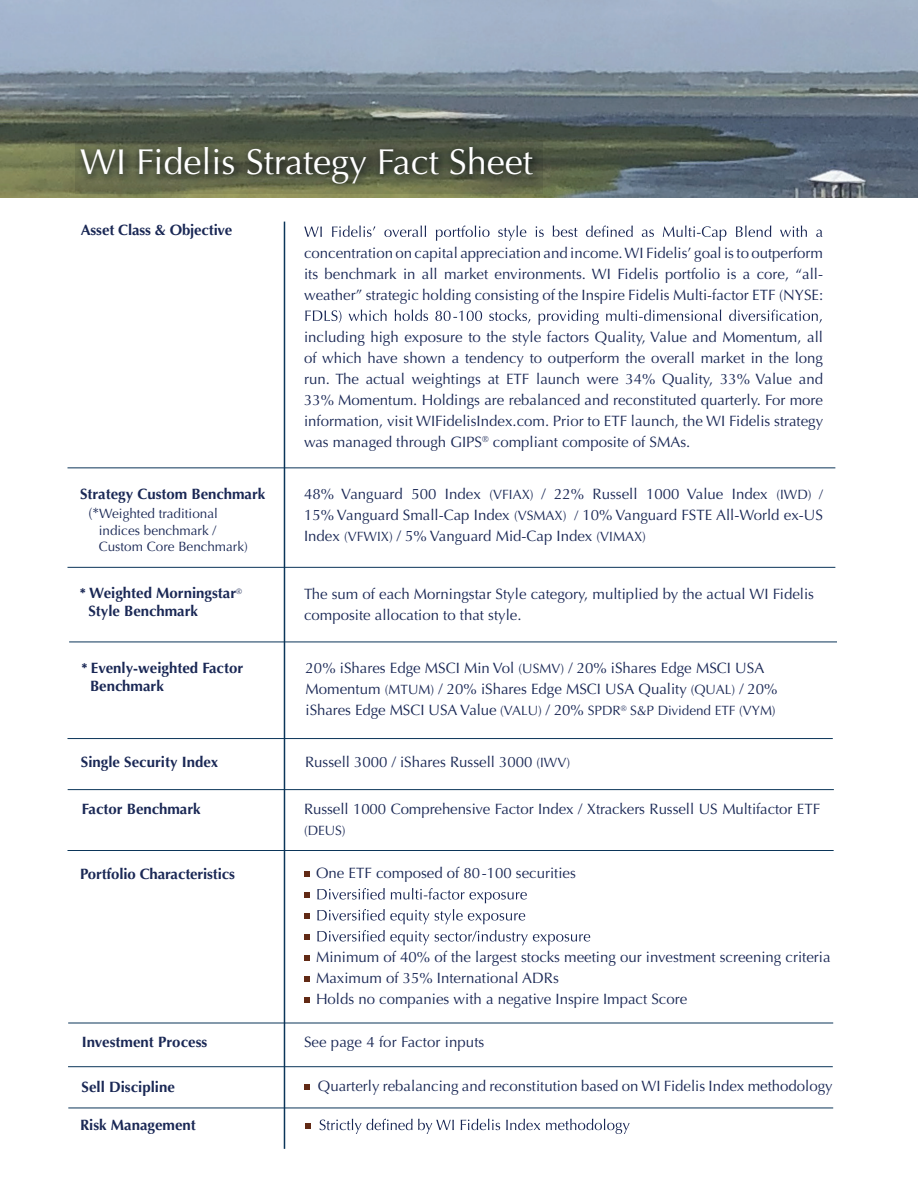
<style>
.page{position:relative;width:918px;height:1188px;background:#fff}
.page>*{position:absolute;margin:0;border:0;box-sizing:border-box;transform-origin:0 0}
.t1{font:36px "Optima";color:#fff}
.t2{font:15px/21px "Optima";color:#1a2855;text-align:justify}
.t3{font:700 15px/18px "Optima";color:#1a2855}
.t4{font:13.5px/16.5px "Optima";color:#1a2855}
.s1{font-size:15px}
.s2{font-weight:900;font-size:13.5px}
.s3{font-size:13.5px}
</style>
<div class="page">
<img style="left:0;top:0;width:918px;height:198px">
<svg style="left:75px;top:141px;width:467px;height:53px;background:#555b42"></svg>
<hr style="left:284px;top:222px;width:1px;height:927px;background:#0b3559">
<svg style="left:304px;top:226px;width:519px;height:15px"></svg>
<svg style="left:305px;top:310px;width:517px;height:15px"></svg>
<hr style="left:68px;top:467px;width:767px;height:1px;background:#0b3559">
<hr style="left:68px;top:850px;width:766px;height:1px;background:#0b3559">
<svg style="left:304px;top:871px;width:6px;height:6px"></svg>
<svg style="left:304px;top:892px;width:6px;height:6px"></svg>
<svg style="left:317px;top:888px;width:210px;height:15px"></svg>
<svg style="left:304px;top:913px;width:6px;height:6px"></svg>
<svg style="left:317px;top:909px;width:208px;height:15px"></svg>
<svg style="left:304px;top:934px;width:6px;height:6px"></svg>
<svg style="left:317px;top:930px;width:273px;height:15px"></svg>
<svg style="left:304px;top:955px;width:6px;height:6px"></svg>
<svg style="left:304px;top:976px;width:6px;height:6px"></svg>
<svg style="left:304px;top:997px;width:6px;height:6px"></svg>
<hr style="left:68px;top:1023px;width:765px;height:1px;background:#0b3559">
<hr style="left:68px;top:1108px;width:765px;height:1px;background:#0b3559">
<hr style="left:68px;top:789px;width:766px;height:1px;background:#0b3559">
<hr style="left:68px;top:1066px;width:765px;height:1px;background:#0b3559">
<svg style="left:304px;top:1084px;width:6px;height:6px"></svg>
<svg style="left:305px;top:1123px;width:6px;height:6px"></svg>
<svg style="left:319px;top:1119px;width:311px;height:15px"></svg>
<hr style="left:68px;top:738px;width:765px;height:1px;background:#0b3559">
<hr style="left:68px;top:567px;width:767px;height:1px;background:#0b3559">
<hr style="left:69px;top:642px;width:768px;height:1px;background:#0b3559">
<h1 class="t1" style="left:80px;top:141px;width:454px">WI Fidelis Strategy Fact Sheet</h1>
<p class="t3" style="left:81px;top:222px;width:153px">Asset Class &amp; Objective</p>
<p class="t3" style="left:80px;top:485px;width:187px">Strategy Custom Benchmark</p>
<p class="t4" style="left:99px;top:506px;width:151px;text-indent:-10px"><span class="s1">(*</span>Weighted traditional indices benchmark /<br>Custom Core Benchmark)</p>
<p class="t3" style="left:88px;top:584px;width:155px;text-indent:-8px"><span class="s2">*</span> Weighted Morningstar<sup>®<br></sup>Style Benchmark</p>
<p class="t2" style="left:304px;top:242px;width:521px">concentration on capital appreciation and income.WI Fidelis’ goal is to outperform its benchmark in all market environments. WI Fidelis portfolio is a core, “all&shy;weather” strategic holding consisting of the Inspire Fidelis Multi-factor ETF (NYSE:</p>
<p class="t2" style="left:304px;top:326px;width:521px">including high exposure to the style factors Quality, Value and Momentum, all of which have shown a tendency to outperform the overall market in the long run. The actual weightings at ETF launch were 34% Quality, 33% Value and 33% Momentum. Holdings are rebalanced and reconstituted quarterly. For more information, visit WIFidelisIndex.com. Prior to ETF launch, the WI Fidelis strategy was managed through GIPS<sup>®</sup> compliant composite of SMAs.</p>
<p class="t2" style="left:304px;top:484px;width:521px">48% Vanguard 500 Index <span class="s3">(VFIAX)</span> / 22% Russell 1000 Value Index <span class="s3">(IWD) / </span>15% Vanguard Small-Cap Index <span class="s3">(VSMAX) /</span> 10% Vanguard FSTE All-World ex-US Index <span class="s3">(VFWIX)</span> / 5% Vanguard Mid-Cap Index <span class="s3">(VIMAX)</span></p>
<p class="t2" style="left:304px;top:583px;width:512px">The sum of each Morningstar Style category, multiplied by the actual WI Fidelis composite allocation to that style.</p>
<p class="t3" style="left:90px;top:659px;width:155px;text-indent:-8px"><span class="s2">*</span> Evenly-weighted Factor<br>Benchmark</p>
<p class="t2" style="left:306px;top:658px;width:473px">20% iShares Edge MSCI Min Vol <span class="s3">(USMV)</span> / 20% iShares Edge MSCI USA<br>Momentum <span class="s3">(MTUM)</span> / 20% iShares Edge MSCI USA Quality <span class="s3">(QUAL)</span> / 20%</p>
<p class="t4" style="left:306px;top:702px;width:472px"><span class="s1">iShares Edge MSCI USA Value</span> (VALU) <span class="s1">/ 20%</span> SPDR<sup>®</sup> S&amp;P Dividend ETF (VYM)</p>
<p class="t3" style="left:81px;top:753px;width:139px">Single Security Index</p>
<p class="t2" style="left:305px;top:752px;width:267px">Russell 3000 / iShares Russell 3000 <span class="s3">(IWV)</span></p>
<p class="t3" style="left:82px;top:800px;width:120px">Factor Benchmark</p>
<p class="t2" style="left:304px;top:798px;width:518px">Russell 1000 Comprehensive Factor Index / Xtrackers Russell US Multifactor ETF</p>
<p class="t4" style="left:304px;top:822px;width:43px">(DEUS)</p>
<p class="t3" style="left:80px;top:865px;width:156px">Portfolio Characteristics</p>
<p class="t2" style="left:316px;top:863px;width:261px">One ETF composed of 80-100 securities</p>
<p class="t2" style="left:316px;top:947px;width:516px;text-align:left">Minimum of 40% of the largest stocks meeting our investment screening criteria<br>Maximum of 35% International ADRs<br>Holds no companies with a negative Inspire Impact Score</p>
<p class="t3" style="left:82px;top:1033px;width:127px">Investment Process</p>
<p class="t2" style="left:304px;top:1032px;width:182px">See page 4 for Factor inputs</p>
<p class="t3" style="left:82px;top:1078px;width:95px">Sell Discipline</p>
<p class="t2" style="left:318px;top:1076px;width:516px">Quarterly rebalancing and reconstitution based on WI Fidelis Index methodology</p>
<p class="t3" style="left:80px;top:1116px;width:117px">Risk Management</p>
</div>
